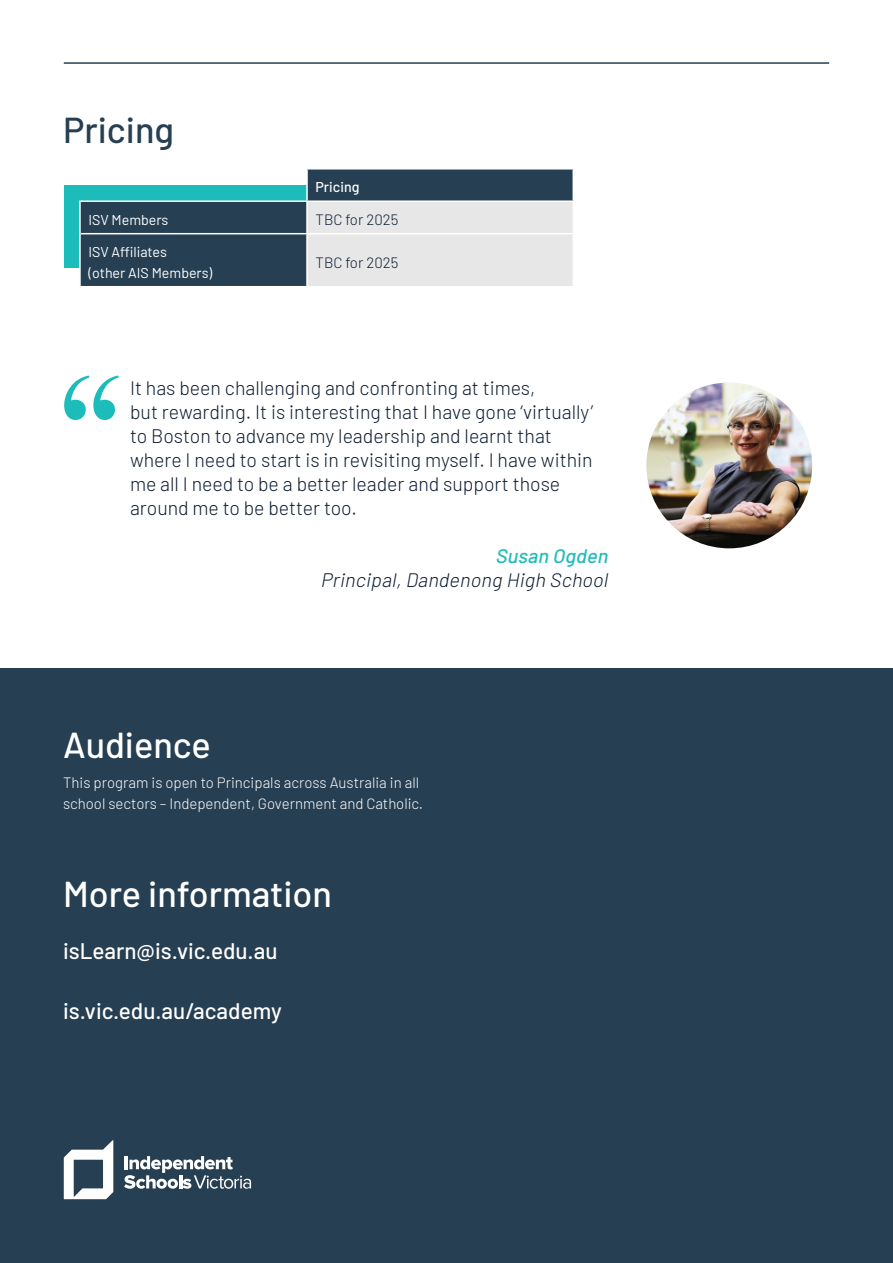
<style>
.page{position:relative;width:893px;height:1263px;background:#fff}
.page>*{position:absolute;margin:0;border:0;box-sizing:border-box;transform-origin:0 0}
.t1{font:500 36px "Barlow";color:#fff}
.t2{font:500 36px "Barlow";color:#263f52}
.t3{font:500 22.5px "Barlow";color:#fff}
.t4{font:300 19.5px/24px "Barlow";color:#0d1e32}
.t5{font:italic 300 19.5px "Barlow";color:#0d1e32}
.t6{font:italic 500 19.5px "Barlow";color:#1cbcbb}
.t7{font:300 15px/21px "Barlow";color:#fff}
.Body_copy_dark_blue{font:300 15px "Barlow";color:#0d1e32}
.Body_copy_dark_blue-2{font:14.25px "Barlow";color:#fff}
.Table_heading_white{font:500 14.25px "Barlow";color:#fff}
</style>
<div class="page">
<div style="left:0;top:669px;width:893px;height:594px;background:#263f52"></div>
<svg style="left:64px;top:1140px;width:49px;height:59px"></svg>
<svg style="left:124px;top:1156px;width:127px;height:33px"></svg>
<hr style="left:64px;top:62px;width:765px;height:2px;background:#263f52">
<img style="left:646px;top:382px;width:166px;height:166px;border-radius:83px">
<svg style="left:64px;top:375px;width:55px;height:45px"></svg>
<div style="left:64px;top:185px;width:349px;height:83px;background:#1cbcbb"></div>
<svg style="left:81px;top:170px;width:492px;height:116px;fill:#263f52"></svg>
<div style="left:308px;top:202px;width:265px;height:84px;background:#e7e7e8"></div>
<hr style="left:307px;top:200px;width:267px;height:2px;background:#fff">
<hr style="left:307px;top:233px;width:267px;height:1px;background:#fff">
<hr style="left:306px;top:170px;width:2px;height:30px;background:#fff">
<hr style="left:79px;top:202px;width:2px;height:32px;background:#fff">
<hr style="left:79px;top:234px;width:2px;height:52px;background:#fff">
<hr style="left:79px;top:200px;width:228px;height:2px;background:#fff">
<hr style="left:306px;top:202px;width:2px;height:31px;background:#fff">
<hr style="left:306px;top:234px;width:2px;height:52px;background:#fff">
<hr style="left:81px;top:233px;width:226px;height:1px;background:#fff">
<p class="t2" style="left:63px;top:104px;width:113px">Pricing</p>
<p class="Table_heading_white" style="left:315px;top:177px;width:45px">Pricing</p>
<p class="Body_copy_dark_blue-2" style="left:88px;top:209px;width:81px">ISV Members</p>
<p class="Body_copy_dark_blue" style="left:315px;top:209px;width:84px">TBC for 2025</p>
<p class="Body_copy_dark_blue-2" style="left:88px;top:241px;width:80px">ISV Affiliates</p>
<p class="Body_copy_dark_blue-2" style="left:88px;top:262px;width:125px">(other AIS Members)</p>
<p class="Body_copy_dark_blue" style="left:315px;top:252px;width:84px">TBC for 2025</p>
<p class="t4" style="left:130px;top:375px;width:465px">It has been challenging and confronting at times,<br>but rewarding. It is interesting that I have gone ‘virtually’ to Boston to advance my leadership and learnt that where I need to start is in revisiting myself. I have within me all I need to be a better leader and support those around me to be better too.</p>
<p class="t6" style="left:495px;top:542px;width:118px">Susan Ogden</p>
<p class="t5" style="left:320px;top:566px;width:293px">Principal,Dandenong High School</p>
<p class="t1" style="left:63px;top:719px;width:149px">Audience</p>
<p class="t7" style="left:63px;top:771px;width:362px">This program is open to Principals across Australia in all school sectors – Independent, Government and Catholic.</p>
<p class="t1" style="left:63px;top:868px;width:271px">More information</p>
<p class="t3" style="left:63px;top:934px;width:216px">isLearn@is.vic.edu.au</p>
<p class="t3" style="left:63px;top:995px;width:220px">is.vic.edu.au/academy</p>
</div>
